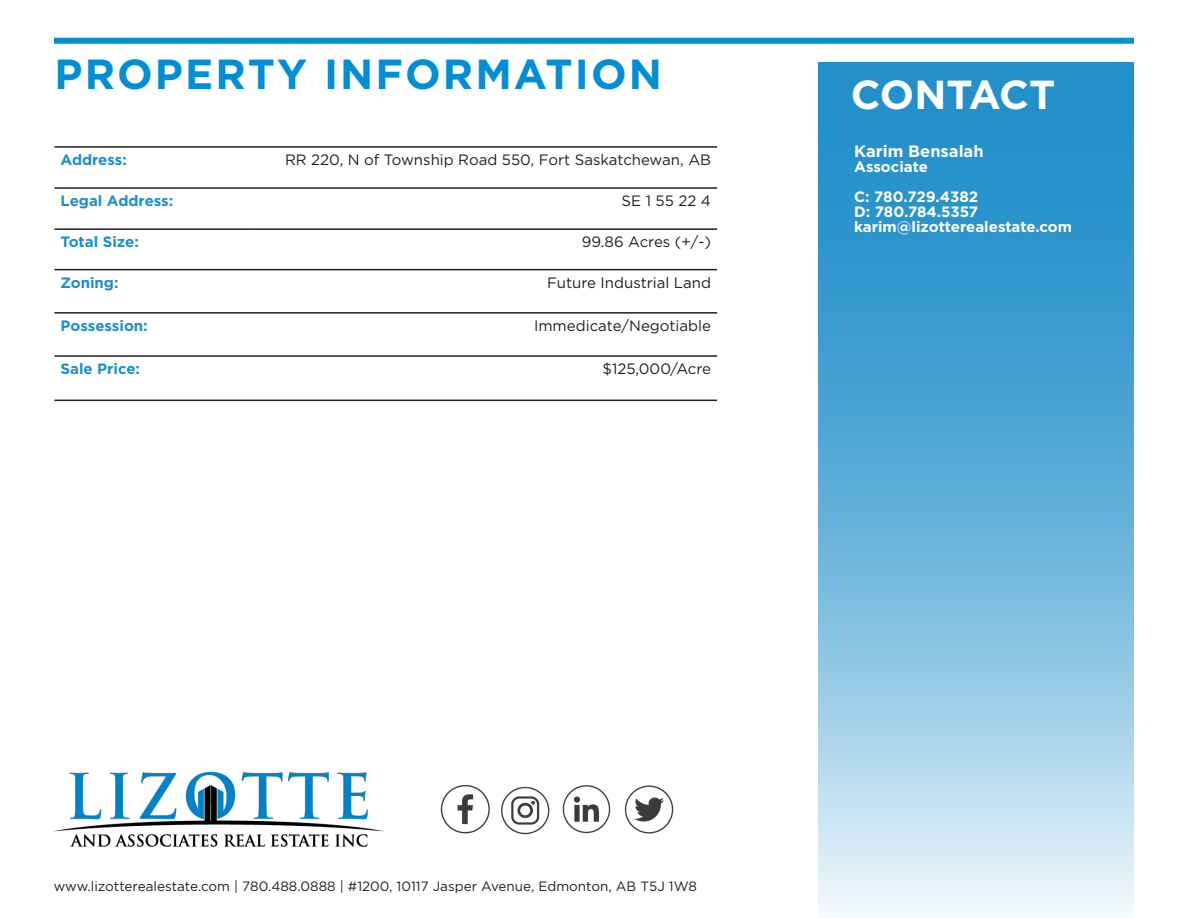
<style>
.page{position:relative;width:1188px;height:918px;background:#fff}
.page>*{position:absolute;margin:0;border:0;box-sizing:border-box;transform-origin:0 0}
.t1{font:700 42px "Gotham";letter-spacing:.05em;color:#008fd5}
.t2{font:700 40.5px "Gotham";letter-spacing:-.01em;color:#fff}
.t3{font:700 16.5px "Gotham";color:#fff}
.t4{font:15px "Gotham";color:#231f20}
.t5{font:700 15px "Gotham";color:#fff}
.t6{font:700 15px "Gotham";color:#1f8dcd}
.t7{font:13.5px "Gotham";color:#231f20}
</style>
<div class="page">
<div style="left:54px;top:38px;width:1080px;height:6px;background:#008fd5"></div>
<hr style="left:54px;top:146px;width:197px;height:2px;background:#231f20">
<hr style="left:251px;top:146px;width:466px;height:2px;background:#231f20">
<hr style="left:54px;top:187px;width:197px;height:2px;background:#231f20">
<hr style="left:251px;top:187px;width:466px;height:2px;background:#231f20">
<hr style="left:54px;top:228px;width:197px;height:2px;background:#231f20">
<hr style="left:251px;top:228px;width:466px;height:2px;background:#231f20">
<hr style="left:54px;top:269px;width:197px;height:1px;background:#231f20">
<hr style="left:251px;top:269px;width:466px;height:1px;background:#231f20">
<hr style="left:54px;top:312px;width:197px;height:2px;background:#231f20">
<hr style="left:251px;top:312px;width:466px;height:2px;background:#231f20">
<hr style="left:54px;top:355px;width:197px;height:2px;background:#231f20">
<hr style="left:251px;top:355px;width:466px;height:2px;background:#231f20">
<hr style="left:54px;top:400px;width:197px;height:1px;background:#231f20">
<hr style="left:251px;top:400px;width:466px;height:1px;background:#231f20">
<img style="left:440px;top:785px;width:50px;height:49px">
<img style="left:501px;top:786px;width:49px;height:49px">
<img style="left:562px;top:785px;width:49px;height:49px">
<img style="left:624px;top:785px;width:50px;height:49px">
<svg style="left:819px;top:62px;width:315px;height:853px;background:#6cb4db"></svg>
<img style="left:54px;top:771px;width:330px;height:76px">
<p class="t1" style="left:55px;top:46px;width:609px">PROPERTY INFORMATION</p>
<p class="t6" style="left:61px;top:150px;width:68px">Address:</p>
<p class="t4" style="left:285px;top:150px;width:427px">RR 220, N of Township Road 550, Fort Saskatchewan, AB</p>
<p class="t6" style="left:61px;top:191px;width:114px">Legal Address:</p>
<p class="t4" style="left:622px;top:191px;width:91px">SE 1 55 22 4</p>
<p class="t6" style="left:61px;top:232px;width:80px">Total Size:</p>
<p class="t4" style="left:582px;top:232px;width:131px">99.86 Acres (+/-)</p>
<p class="t6" style="left:61px;top:272px;width:59px">Zoning:</p>
<p class="t4" style="left:547px;top:273px;width:166px">Future Industrial Land</p>
<p class="t6" style="left:61px;top:316px;width:89px">Possession:</p>
<p class="t4" style="left:534px;top:316px;width:179px">Immedicate/Negotiable</p>
<p class="t6" style="left:61px;top:359px;width:81px">Sale Price:</p>
<p class="t4" style="left:602px;top:359px;width:110px">$125,000/Acre</p>
<p class="t2" style="left:851px;top:68px;width:206px">CONTACT</p>
<p class="t3" style="left:854px;top:140px;width:131px">Karim Bensalah</p>
<p class="t5" style="left:854px;top:157px;width:75px">Associate</p>
<p class="t5" style="left:854px;top:187px;width:126px">C: 780.729.4382</p>
<p class="t5" style="left:854px;top:202px;width:126px">D: 780.784.5357</p>
<p class="t5" style="left:854px;top:217px;width:219px">karim@lizotterealestate.com</p>
<p class="t7" style="left:54px;top:878px;width:645px">www.lizotterealestate.com | 780.488.0888 | #1200, 10117 Jasper Avenue, Edmonton, AB T5J 1W8</p>
</div>
